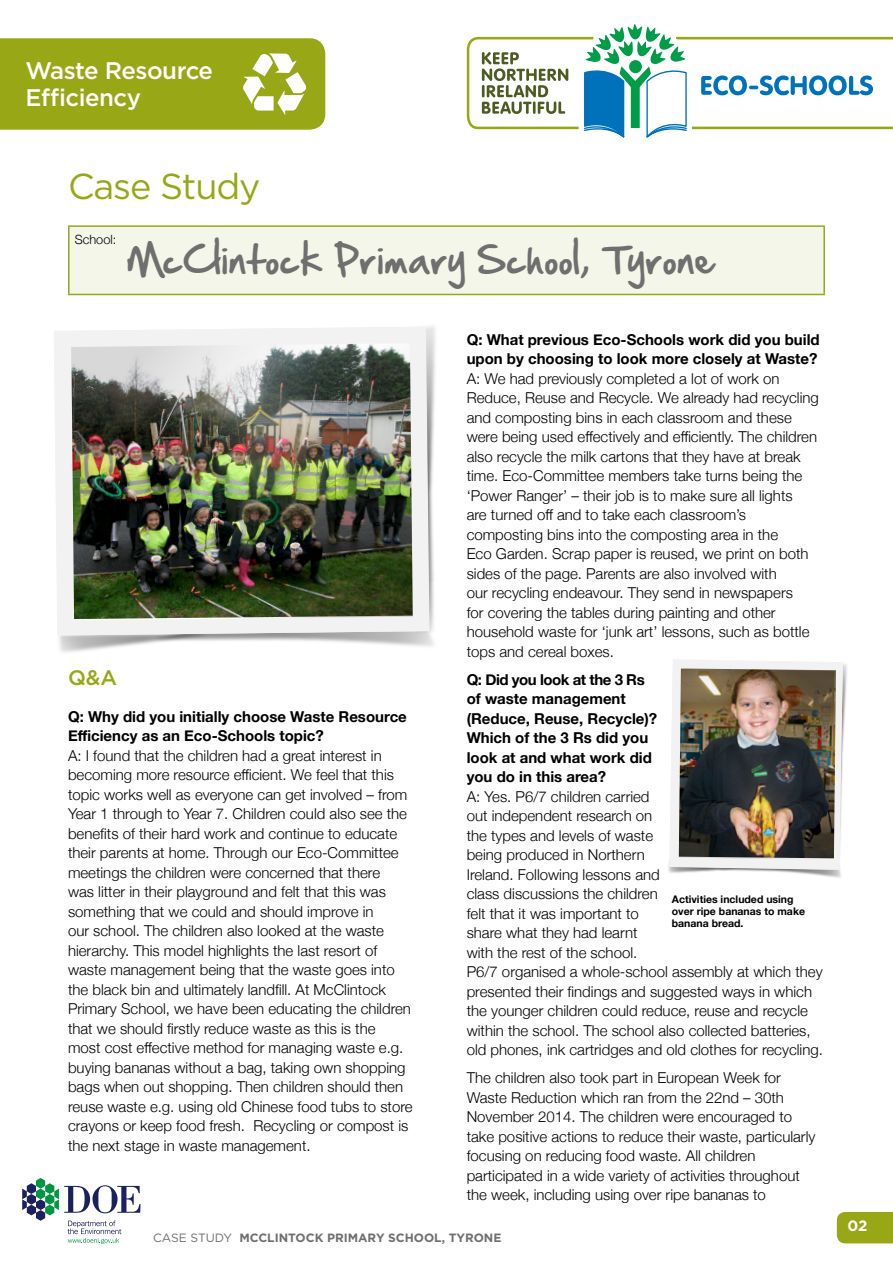
<style>
.page{position:relative;width:893px;height:1263px;background:#fff}
.page>*{position:absolute;margin:0;border:0;box-sizing:border-box;transform-origin:0 0}
.t1{font:36px "Gotham";letter-spacing:-.03em;color:#97a715}
.t2{font:33px "Hand Of Sean";letter-spacing:.04em;color:#706f6f}
.t3{font:500 24px/27px "Gotham";letter-spacing:-.02em;color:#fff}
.t4{font:500 21px "Gotham";color:#97a715}
.t5{font:300 15px/19.5px "Helvetica Neue";color:#000}
.t6{font:700 15px/19.5px "Helvetica Neue";color:#000}
.t7{font:700 15px "Gotham";color:#fff}
.t8{font:300 12.75px "Helvetica Neue";color:#000}
.t9{font:700 12px "Gotham";color:#706f6f}
.t10{font:700 10.5px/12px "Helvetica Neue";color:#000}
.s1{font-weight:400}
</style>
<div class="page">
<div style="left:837px;top:1212px;width:56px;height:31px;background:#97a715"></div>
<svg style="left:467px;top:24px;width:426px;height:114px"></svg>
<svg style="left:0;top:38px;width:325px;height:92px;background:#9eac24"></svg>
<svg style="left:22px;top:1178px;width:119px;height:66px"></svg>
<div style="left:69px;top:226px;width:755px;height:68px;background:#f5f6ea"></div>
<hr style="left:68px;top:225px;width:757px;height:2px;background:#97a715">
<hr style="left:68px;top:227px;width:2px;height:67px;background:#97a715">
<hr style="left:823px;top:227px;width:2px;height:67px;background:#97a715">
<hr style="left:68px;top:294px;width:757px;height:1px;background:#97a715">
<img style="left:668px;top:863px;width:30px;height:10px">
<img style="left:843px;top:664px;width:4px;height:83px">
<img style="left:698px;top:870px;width:143px;height:8px">
<svg style="left:669px;top:659px;width:174px;height:211px"></svg>
<img style="left:679px;top:668px;width:157px;height:190px">
<img style="left:58px;top:635px;width:63px;height:17px">
<img style="left:422px;top:326px;width:13px;height:256px">
<img style="left:121px;top:582px;width:313px;height:65px">
<svg style="left:54px;top:327px;width:375px;height:308px;fill:#f2f2f2"></svg>
<img style="left:71px;top:343px;width:342px;height:276px">
<h3 class="t3" style="left:26px;top:56px;width:189px">Waste Resource<br>Efficiency</h3>
<h1 class="t1" style="left:68px;top:163px;width:194px">Case Study</h1>
<p class="t8" style="left:75px;top:230px;width:43px">School:</p>
<h2 class="t2" style="left:127px;top:230px;width:586px">McClintock Primary School, Tyrone</h2>
<h3 class="t4" style="left:68px;top:664px;width:51px">Q&amp;A</h3>
<p class="t6" style="left:68px;top:707px;width:340px">Q: Why did you initially choose Waste Resource<br>Efficiency as an Eco-Schools topic?</p>
<p class="t5" style="left:68px;top:744px;width:346px">A: I found that the children had a great interest in becoming more resource efficient. We feel that this topic works well as everyone can get involved – from Year 1 through to Year 7. Children could also see the benefits of their hard work and continue to educate their parents at home. Through our Eco-Committee meetings the children were concerned that there<br>was litter in their playground and felt that this was something that we could and should improve in<br>our school. The children also looked at the waste hierarchy. This model highlights the last resort of waste management being that the waste goes into the black bin and ultimately landfill. At McClintock Primary School, we have been educating the children that we should firstly reduce waste as this is the<br>most cost effective method for managing waste e.g. buying bananas without a bag, taking own shopping bags when out shopping. Then children should then reuse waste e.g. using old Chinese food tubs to store crayons or keep food fresh. Recycling or compost is the next stage in waste management.</p>
<p class="t6" style="left:467px;top:330px;width:355px">Q: What previous Eco-Schools work did you build upon by choosing to look more closely at Waste?</p>
<p class="t5" style="left:467px;top:367px;width:354px">A: We had previously completed a lot of work on Reduce, Reuse and Recycle. We already had recycling and composting bins in each classroom and these were being used effectively and efficiently. The children also recycle the milk cartons that they have at break time. Eco-Committee members take turns being the ‘Power Ranger’ – their job is to make sure all lights<br>are turned off and to take each classroom’s composting bins into the composting area in the<br>Eco Garden. Scrap paper is reused, we print on both sides of the page. Parents are also involved with<br>our recycling endeavour. They send in newspapers<br>for covering the tables during painting and other household waste for ‘junk art’ lessons, such as bottle tops and cereal boxes.</p>
<p class="t6" style="left:467px;top:670px;width:192px">Q: Did you look at the 3 Rs of waste management (Reduce, Reuse, Recycle)?<br>Which of the 3 Rs did you look at and what work did you do in this area?</p>
<p class="t5" style="left:467px;top:785px;width:358px">A: Yes. P6/7 children carried<br>out independent research on<br>the types and levels of waste<br>being produced in Northern<br>Ireland. Following lessons and<br>class discussions the children<br>felt that it was important to<br>share what they had learnt<br>with the rest of the school.<br>P6/7 organised a whole-school assembly at which they presented their findings and suggested ways in which the younger children could reduce, reuse and recycle within the school. The school also collected batteries, old phones, ink cartridges and old clothes for recycling.</p>
<p class="t5" style="left:467px;top:1067px;width:350px">The children also took part in European Week for Waste Reduction which ran from the 22nd – 30th November 2014. The children were encouraged to take positive actions to reduce their waste, particularly focusing on reducing food waste. All children participated in a wide variety of activities throughout the week, including using over ripe bananas to</p>
<p class="t10" style="left:672px;top:894px;width:135px">Activities included using over ripe bananas to make banana bread.</p>
<p class="t9" style="left:153px;top:1229px;width:350px"><span class="s1">CASE STUDY</span> MCCLINTOCK PRIMARY SCHOOL, TYRONE</p>
<p class="t7" style="left:847px;top:1216px;width:22px">02</p>
</div>
